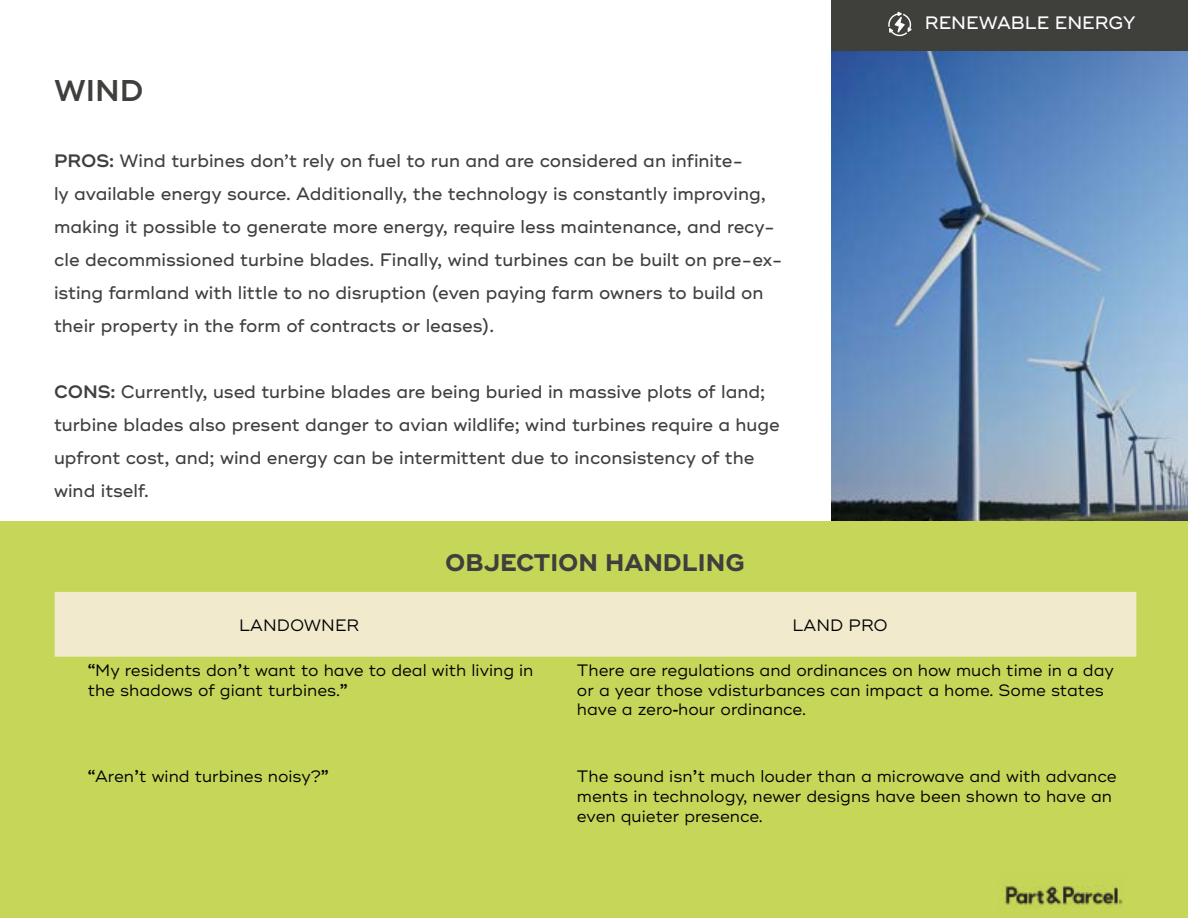
<style>
.page{position:relative;width:1188px;height:918px;background:#fff}
.page>*{position:absolute;margin:0;border:0;box-sizing:border-box;transform-origin:0 0}
.t1{font:600 30px "Ridley Grotesk";color:#3f3f3d}
.t2{font:700 24px "Ridley Grotesk";color:#3f3f3d}
.t3{font:500 18px/33px "Ridley Grotesk";color:#3f3f3d}
.t4{font:500 18px "Ridley Grotesk";color:#fff}
.t5{font:16.5px/19.8px "Ridley Grotesk Demo";color:#000}
.s1{font-weight:600}
.s2{font-family:"Arial Rounded MT Bold"}
</style>
<div class="page">
<img style="left:832px;top:51px;width:356px;height:471px">
<div style="left:831px;top:0;width:357px;height:50px;background:#3f3f3c"></div>
<div style="left:0;top:522px;width:1188px;height:396px;background:#c6d658"></div>
<svg style="left:888px;top:12px;width:24px;height:24px"></svg>
<div style="left:55px;top:592px;width:1081px;height:65px;background:#f1eacd"></div>
<img style="left:1005px;top:886px;width:118px;height:23px">
<h1 class="t1" style="left:54px;top:73px;width:91px">WIND</h1>
<p class="t3" style="left:54px;top:145px;width:730px"><span class="s1">PROS:</span> Wind turbines don’t rely on fuel to run and are considered an infinite-<br>ly available energy source. Additionally, the technology is constantly improving, making it possible to generate more energy, require less maintenance, and recy&shy;cle decommissioned turbine blades. Finally, wind turbines can be built on pre-ex&shy;isting farmland with little to no disruption (even paying farm owners to build on their property in the form of contracts or leases).</p>
<p class="t3" style="left:54px;top:376px;width:727px"><span class="s1">CONS:</span> Currently, used turbine blades are being buried in massive plots of land; turbine blades also present danger to avian wildlife; wind turbines require a huge upfront cost, and; wind energy can be intermittent due to inconsistency of the wind itself.</p>
<h2 class="t2" style="left:445px;top:548px;width:301px">OBJECTION HANDLING</h2>
<p class="t4" style="left:925px;top:12px;width:212px">RENEWABLE ENERGY</p>
<p class="t5" style="left:239px;top:616px;width:122px">LANDOWNER</p>
<p class="t5" style="left:792px;top:616px;width:97px">LAND PRO</p>
<p class="t5" style="left:88px;top:661px;width:447px"><span class="s2">“</span>My residents don<span class="s2">’</span>t want to have to deal with living in the shadows of giant turbines.<span class="s2">”</span></p>
<p class="t5" style="left:577px;top:661px;width:538px">There are regulations and ordinances on how much time in a day or a year those vdisturbances can impact a home. Some states have a zero<span class="s2">-</span>hour ordinance.</p>
<p class="t5" style="left:88px;top:767px;width:243px"><span class="s2">“</span>Aren<span class="s2">’</span>t wind turbines noisy?<span class="s2">”</span></p>
<p class="t5" style="left:577px;top:767px;width:541px">The sound isn<span class="s2">’</span>t much louder than a microwave and with advance ments in technology, newer designs have been shown to have an even quieter presence.</p>
</div>
